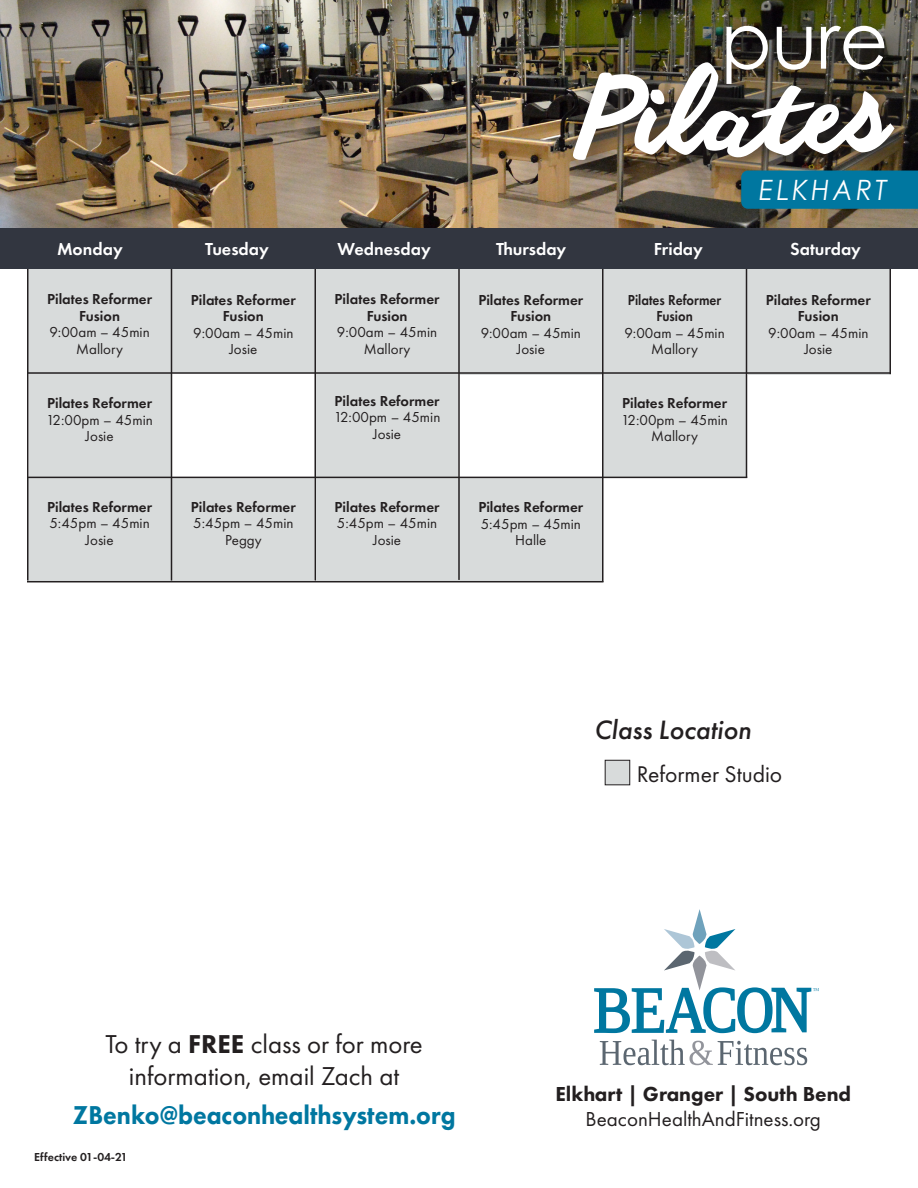
<style>
.page{position:relative;width:918px;height:1188px;background:#fff}
.page>*{position:absolute;margin:0;border:0;box-sizing:border-box;transform-origin:0 0}
.t1{font:100.5px "anothershabby";color:#fff;scale:.95 1}
.t2{font:78.75px "Century Gothic";color:#fff;scale:.95 1}
.t3{font:italic 28.05px "Century Gothic";letter-spacing:.125em;color:#fff;scale:.95 1}
.t4{font:italic 500 27.6px "Futura PT";color:#231f20}
.t5{font:26.85px/32.2px "Futura PT";color:#231f20;text-align:center}
.t6{font:800 26.85px "Futura PT";color:#0077a0;scale:.93 1}
.t7{font:23.55px "Futura PT";color:#231f20}
.t8{font:21px "Futura PT";color:#231f20}
.t9{font:800 21px "Futura PT";color:#231f20}
.t10{font:600 18px "Futura PT";color:#fff}
.t11{font:15px "Futura PT";color:#231f20}
.t12{font:600 15px/16.5px "Futura PT";color:#231f20;text-align:center}
.t13{font:600 15px "Futura PT";color:#231f20;scale:.89 1}
.t14{font:600 12px "Futura PT";color:#231f20}
.s1{font-weight:800}
</style>
<div class="page">
<div style="left:172px;top:262px;width:144px;height:111px;background:#d8dbdb"></div>
<div style="left:28px;top:262px;width:144px;height:111px;background:#d8dbdb"></div>
<div style="left:29px;top:373px;width:142px;height:104px;background:#d8dbdb"></div>
<div style="left:28px;top:477px;width:144px;height:104px;background:#d8dbdb"></div>
<div style="left:171px;top:477px;width:143px;height:104px;background:#d8dbdb"></div>
<div style="left:316px;top:477px;width:144px;height:104px;background:#d8dbdb"></div>
<div style="left:460px;top:477px;width:142px;height:104px;background:#d8dbdb"></div>
<div style="left:603px;top:373px;width:142px;height:104px;background:#d8dbdb"></div>
<div style="left:315px;top:373px;width:143px;height:104px;background:#d8dbdb"></div>
<div style="left:315px;top:262px;width:145px;height:111px;background:#d8dbdb"></div>
<div style="left:460px;top:256px;width:143px;height:118px;background:#d8dbdb"></div>
<div style="left:748px;top:256px;width:143px;height:118px;background:#d8dbdb"></div>
<div style="left:603px;top:262px;width:145px;height:112px;background:#d8dbdb"></div>
<hr style="left:171px;top:228px;width:1px;height:353px;background:#231f20">
<hr style="left:746px;top:228px;width:1px;height:250px;background:#231f20">
<hr style="left:315px;top:228px;width:1px;height:353px;background:#231f20">
<hr style="left:458px;top:228px;width:2px;height:352px;background:#231f20">
<hr style="left:602px;top:228px;width:1px;height:354px;background:#231f20">
<hr style="left:27px;top:249px;width:1px;height:332px;background:#231f20">
<hr style="left:890px;top:269px;width:1px;height:105px;background:#231f20">
<img style="left:0;top:0;width:575px;height:228px">
<img style="left:575px;top:0;width:343px;height:228px">
<div style="left:555px;top:7px;width:363px;height:181px;background:#231f20;opacity:.9"></div>
<div style="left:741px;top:171px;width:177px;height:38px;background:#0077a0"></div>
<div style="left:0;top:228px;width:918px;height:41px;background:#323640"></div>
<hr style="left:27px;top:372px;width:864px;height:2px;background:#231f20">
<hr style="left:27px;top:477px;width:720px;height:1px;background:#231f20">
<hr style="left:27px;top:581px;width:576px;height:1px;background:#231f20">
<div style="left:605px;top:760px;width:25px;height:25px;background:#d8dbdb"></div>
<div style="left:605px;top:760px;width:25px;height:25px;border:1px solid #231f20"></div>
<svg style="left:594px;top:909px;width:225px;height:124px"></svg>
<svg style="left:600px;top:1040px;width:207px;height:25px"></svg>
<p class="t2" style="left:721px;top:-15px;width:178px">pure</p>
<p class="t1" style="left:579px;top:60px;width:327px">Pilates</p>
<p class="t3" style="left:759px;top:170px;width:136px">ELKHART</p>
<p class="t10" style="left:57px;top:238px;width:67px">Monday</p>
<p class="t10" style="left:205px;top:238px;width:65px">Tuesday</p>
<p class="t10" style="left:338px;top:238px;width:95px">Wednesday</p>
<p class="t10" style="left:496px;top:238px;width:72px">Thursday</p>
<p class="t10" style="left:654px;top:238px;width:50px">Friday</p>
<p class="t10" style="left:790px;top:237px;width:72px">Saturday</p>
<p class="t12" style="left:47px;top:291px;width:106px">Pilates Reformer<br>Fusion</p>
<p class="t11" style="left:49px;top:323px;width:102px">9:00am – 45min</p>
<p class="t11" style="left:76px;top:340px;width:48px">Mallory</p>
<p class="t12" style="left:47px;top:395px;width:106px">Pilates Reformer</p>
<p class="t11" style="left:46px;top:411px;width:108px">12:00pm – 45min</p>
<p class="t11" style="left:86px;top:427px;width:30px">Josie</p>
<p class="t12" style="left:47px;top:499px;width:106px">Pilates Reformer</p>
<p class="t11" style="left:49px;top:515px;width:102px">5:45pm – 45min</p>
<p class="t11" style="left:86px;top:531px;width:30px">Josie</p>
<p class="t12" style="left:191px;top:291px;width:106px">Pilates Reformer<br>Fusion</p>
<p class="t11" style="left:193px;top:324px;width:102px">9:00am – 45min</p>
<p class="t11" style="left:229px;top:340px;width:30px">Josie</p>
<p class="t12" style="left:191px;top:499px;width:106px">Pilates Reformer</p>
<p class="t11" style="left:193px;top:515px;width:102px">5:45pm – 45min</p>
<p class="t11" style="left:225px;top:531px;width:38px">Peggy</p>
<p class="t12" style="left:335px;top:291px;width:106px">Pilates Reformer<br>Fusion</p>
<p class="t11" style="left:337px;top:323px;width:102px">9:00am – 45min</p>
<p class="t11" style="left:364px;top:340px;width:48px">Mallory</p>
<p class="t12" style="left:335px;top:392px;width:106px">Pilates Reformer</p>
<p class="t11" style="left:334px;top:408px;width:108px">12:00pm – 45min</p>
<p class="t11" style="left:373px;top:425px;width:30px">Josie</p>
<p class="t12" style="left:335px;top:499px;width:106px">Pilates Reformer</p>
<p class="t11" style="left:337px;top:515px;width:102px">5:45pm – 45min</p>
<p class="t11" style="left:373px;top:531px;width:30px">Josie</p>
<p class="t12" style="left:478px;top:291px;width:106px">Pilates Reformer<br>Fusion</p>
<p class="t11" style="left:481px;top:324px;width:102px">9:00am – 45min</p>
<p class="t11" style="left:517px;top:340px;width:30px">Josie</p>
<p class="t12" style="left:478px;top:499px;width:106px">Pilates Reformer</p>
<p class="t11" style="left:481px;top:515px;width:102px">5:45pm – 45min</p>
<p class="t11" style="left:515px;top:531px;width:33px">Halle</p>
<p class="t13" style="left:628px;top:290px;width:106px">Pilates Reformer</p>
<p class="t13" style="left:656px;top:307px;width:42px">Fusion</p>
<p class="t11" style="left:624px;top:324px;width:102px">9:00am – 45min</p>
<p class="t11" style="left:651px;top:340px;width:48px">Mallory</p>
<p class="t12" style="left:622px;top:395px;width:106px">Pilates Reformer</p>
<p class="t11" style="left:621px;top:411px;width:108px">12:00pm – 45min</p>
<p class="t11" style="left:651px;top:428px;width:48px">Mallory</p>
<p class="t12" style="left:766px;top:291px;width:106px">Pilates Reformer<br>Fusion</p>
<p class="t11" style="left:768px;top:324px;width:102px">9:00am – 45min</p>
<p class="t11" style="left:804px;top:340px;width:30px">Josie</p>
<p class="t4" style="left:594px;top:712px;width:159px">Class Location</p>
<p class="t7" style="left:637px;top:760px;width:147px">Reformer Studio</p>
<p class="t5" style="left:105px;top:1028px;width:319px">To try a <span class="s1">FREE</span> class or for more information, email Zach at</p>
<p class="t6" style="left:73px;top:1098px;width:413px">ZBenko@beaconhealthsystem.org</p>
<p class="t14" style="left:34px;top:1149px;width:95px">Effective 01-04-21</p>
<p class="t9" style="left:555px;top:1081px;width:297px">Elkhart | Granger | South Bend</p>
<p class="t8" style="left:586px;top:1107px;width:237px">BeaconHealthAndFitness.org</p>
</div>
